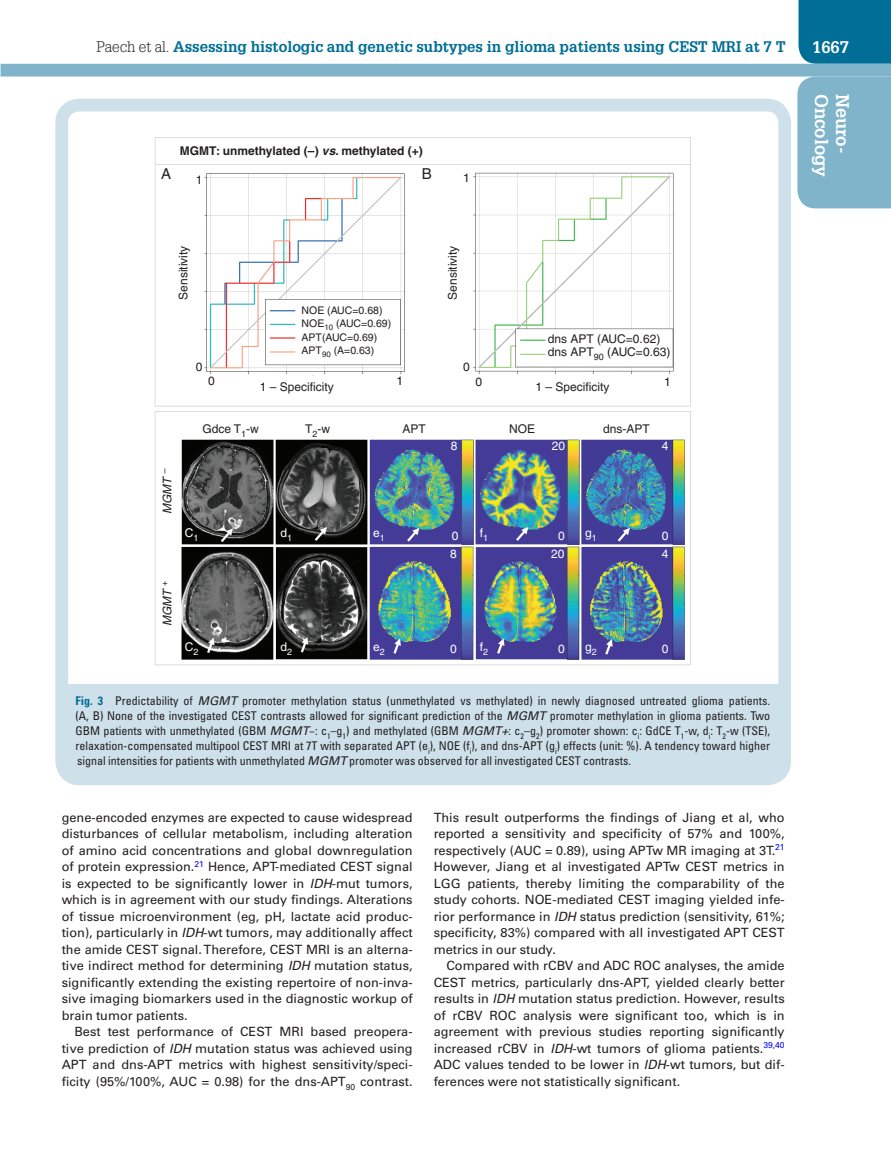
<style>
.page{position:relative;width:891px;height:1175px;background:#fff}
.page>*{position:absolute;margin:0;border:0;box-sizing:border-box;transform-origin:0 0}
.t1{font:700 18px "Glypha LT Std";color:#fff}
.t2{font:700 16.5px "Glypha LT Std";color:#fff}
.t3{font:700 15px "Glypha LT Std";color:#006e96}
.t4{font:15px "Helvetica";color:#231f20}
.t5{font:12.75px/16.5px "Univers LT Std";color:#231f20;text-align:justify}
.t6{font:condensed 12px/15px "Univers LT Std";color:#231f20;text-align:justify}
.t7{font:12px/13.4px "Helvetica";color:#231f20}
.t8{font:700 12px "Helvetica";color:#231f20}
.t9{font:12px/17.4px "Helvetica";color:#fff}
.t10{font:italic 12px "Helvetica";color:#231f20}
.t11{font:10.5px/12.5px "Helvetica";color:#231f20}
.s1{font-weight:300;color:#231f20}
.s2{font-style:italic}
.s3{font-weight:700;color:#006e96}
.s4{font-style:italic;font-stretch:normal}
</style>
<div class="page">
<div style="left:799px;top:0;width:92px;height:64px;background:#006e96"></div>
<div style="left:1px;top:64px;width:890px;height:12px;background:#7fb4ca"></div>
<div style="left:797px;top:76px;width:94px;height:132px;background:#7fb4ca"></div>
<div style="left:67px;top:684px;width:713px;height:94px;background:#cee0ea"></div>
<img style="left:154px;top:137px;width:537px;height:529px">
<div style="left:55px;top:99px;width:736px;height:686px;border:13px solid #cee0ea;border-radius:18px"></div>
<p class="t3" style="left:96px;top:37px;width:691px"><span class="s1">Paech et al.</span> Assessing histologic and genetic subtypes in glioma patients using CEST MRI at 7 T</p>
<p class="t2" style="left:812px;top:37px;width:38px">1667</p>
<h1 class="t1" style="left:833px;top:94px;width:85px;rotate:90deg">Oncology</h1>
<h1 class="t1" style="left:854px;top:94px;width:61px;rotate:90deg">Neuro-</h1>
<p class="t8" style="left:180px;top:144px;width:245px">MGMT: unmethylated (–) <span class="s2">vs</span>. methylated (+)</p>
<p class="t4" style="left:161px;top:165px;width:12px">A</p>
<p class="t4" style="left:422px;top:165px;width:12px">B</p>
<p class="t7" style="left:463px;top:171px;width:8px">1</p>
<p class="t7" style="left:196px;top:173px;width:8px">1</p>
<p class="t7" style="left:177px;top:300px;width:56px;rotate:-90deg">Sensitivity</p>
<p class="t7" style="left:196px;top:360px;width:8px">0</p>
<p class="t11" style="left:302px;top:304px;width:91px">NOE (AUC=0.68)<br>NOE<sub>10</sub> (AUC=0.69)</p>
<p class="t11" style="left:302px;top:344px;width:74px">APT<sub>90</sub> (A=0.63)</p>
<p class="t11" style="left:302px;top:331px;width:77px">APT(AUC=0.69)</p>
<p class="t7" style="left:446px;top:300px;width:56px;rotate:-90deg">Sensitivity</p>
<p class="t7" style="left:463px;top:360px;width:8px">0</p>
<p class="t7" style="left:548px;top:332px;width:124px">dns APT (AUC=0.62) dns APT<sub>90</sub> (AUC=0.63)</p>
<p class="t7" style="left:208px;top:374px;width:8px">0</p>
<p class="t7" style="left:397px;top:374px;width:8px">1</p>
<p class="t7" style="left:260px;top:380px;width:76px">1 – Specificity</p>
<p class="t7" style="left:202px;top:422px;width:58px">Gdce T<sub>1</sub>-w</p>
<p class="t7" style="left:476px;top:374px;width:8px">0</p>
<p class="t7" style="left:664px;top:375px;width:8px">1</p>
<p class="t7" style="left:535px;top:380px;width:76px">1 – Specificity</p>
<p class="t7" style="left:305px;top:422px;width:26px">T<sub>2</sub>-w</p>
<p class="t7" style="left:403px;top:422px;width:25px">APT</p>
<p class="t7" style="left:509px;top:422px;width:28px">NOE</p>
<p class="t7" style="left:603px;top:422px;width:48px">dns-APT</p>
<p class="t10" style="left:160px;top:514px;width:47px;rotate:-90deg">MGMT <sup>–</sup></p>
<p class="t10" style="left:160px;top:626px;width:47px;rotate:-90deg">MGMT <sup>+</sup></p>
<p class="t9" style="left:451px;top:437px;width:8px">8</p>
<p class="t9" style="left:185px;top:524px;width:15px">C<sub>1</sub></p>
<p class="t9" style="left:280px;top:524px;width:13px">d<sub>1</sub></p>
<p class="t9" style="left:373px;top:524px;width:13px">e<sub>1</sub></p>
<p class="t9" style="left:450px;top:527px;width:10px">0<br>8</p>
<p class="t9" style="left:480px;top:524px;width:10px">f<sub>1</sub></p>
<p class="t9" style="left:552px;top:437px;width:15px">20</p>
<p class="t9" style="left:558px;top:527px;width:8px">0</p>
<p class="t9" style="left:551px;top:545px;width:15px">20</p>
<p class="t9" style="left:585px;top:524px;width:13px">g<sub>1</sub></p>
<p class="t9" style="left:185px;top:638px;width:15px">C<sub>2</sub></p>
<p class="t9" style="left:280px;top:638px;width:13px">d<sub>2</sub></p>
<p class="t9" style="left:373px;top:638px;width:13px">e<sub>2</sub></p>
<p class="t9" style="left:585px;top:638px;width:13px">g<sub>2</sub></p>
<p class="t9" style="left:480px;top:638px;width:10px">f<sub>2</sub></p>
<p class="t9" style="left:450px;top:640px;width:8px">0</p>
<p class="t9" style="left:558px;top:640px;width:8px">0</p>
<p class="t9" style="left:662px;top:437px;width:8px">4</p>
<p class="t9" style="left:662px;top:527px;width:8px">0</p>
<p class="t9" style="left:662px;top:545px;width:8px">4</p>
<p class="t9" style="left:662px;top:640px;width:8px">0</p>
<p class="t6" style="left:76px;top:693px;width:696px"><span class="s3">Fig. 3</span> Predictability of <span class="s4">MGMT</span> promoter methylation status (unmethylated vs methylated) in newly diagnosed untreated glioma patients. (A, B) None of the investigated CEST contrasts allowed for significant prediction of the <span class="s4">MGMT</span> promoter methylation in glioma patients. Two GBM patients with unmethylated (GBM <span class="s4">MGMT</span>−: c<sub>1</sub>–g<sub>1</sub>) and methylated (GBM <span class="s4">MGMT+</span>: c<sub>2</sub>–g<sub>2</sub>) promoter shown: c<sub>i</sub>: GdCE T<sub>1</sub>-w, d<sub>i</sub>: T<sub>2</sub>-w (TSE), relaxation-compensated multipool CEST MRI at 7T with separated APT (e<sub>i</sub>), NOE (f<sub>i</sub>), and dns-APT (g<sub>i</sub>) effects (unit: %). A tendency toward higher signal intensities for patients with unmethylated <span class="s4">MGMT</span> promoter was observed for all investigated CEST contrasts.</p>
<p class="t5" style="left:62px;top:808px;width:353px">gene-encoded enzymes are expected to cause widespread disturbances of cellular metabolism, including alteration of amino acid concentrations and global downregulation of protein expression.<sup>21</sup> Hence, APT-mediated CEST signal is expected to be significantly lower in <span class="s2">IDH</span>-mut tumors, which is in agreement with our study findings. Alterations of tissue microenvironment (eg, pH, lactate acid produc&shy;tion), particularly in <span class="s2">IDH</span>-wt tumors, may additionally affect the amide CEST signal. Therefore, CEST MRI is an alterna&shy;tive indirect method for determining <span class="s2">IDH</span> mutation status, significantly extending the existing repertoire of non-inva&shy;sive imaging biomarkers used in the diagnostic workup of brain tumor patients.</p>
<p class="t5" style="left:62px;top:1023px;width:353px;text-indent:13px">Best test performance of CEST MRI based preopera&shy;tive prediction of <span class="s2">IDH</span> mutation status was achieved using APT and dns-APT metrics with highest sensitivity/speci&shy;ficity (95%/100%, AUC = 0.98) for the dns-APT<sub>90</sub> contrast.</p>
<p class="t5" style="left:434px;top:808px;width:353px">This result outperforms the findings of Jiang et al, who reported a sensitivity and specificity of 57% and 100%, respectively (AUC = 0.89), using APTw MR imaging at 3T.<sup>21<br></sup>However, Jiang et al investigated APTw CEST metrics in LGG patients, thereby limiting the comparability of the study cohorts. NOE-mediated CEST imaging yielded infe&shy;rior performance in <span class="s2">IDH</span> status prediction (sensitivity, 61%; specificity, 83%) compared with all investigated APT CEST metrics in our study.</p>
<p class="t5" style="left:434px;top:957px;width:353px;text-indent:13px">Compared with rCBV and ADC ROC analyses, the amide CEST metrics, particularly dns-APT, yielded clearly better results in <span class="s2">IDH</span> mutation status prediction. However, results of rCBV ROC analysis were significant too, which is in agreement with previous studies reporting significantly increased rCBV in <span class="s2">IDH</span>-wt tumors of glioma patients.<sup>39</sup><sup>,</sup><sup>40<br></sup>ADC values tended to be lower in <span class="s2">IDH</span>-wt tumors, but dif&shy;ferences were not statistically significant.</p>
</div>
